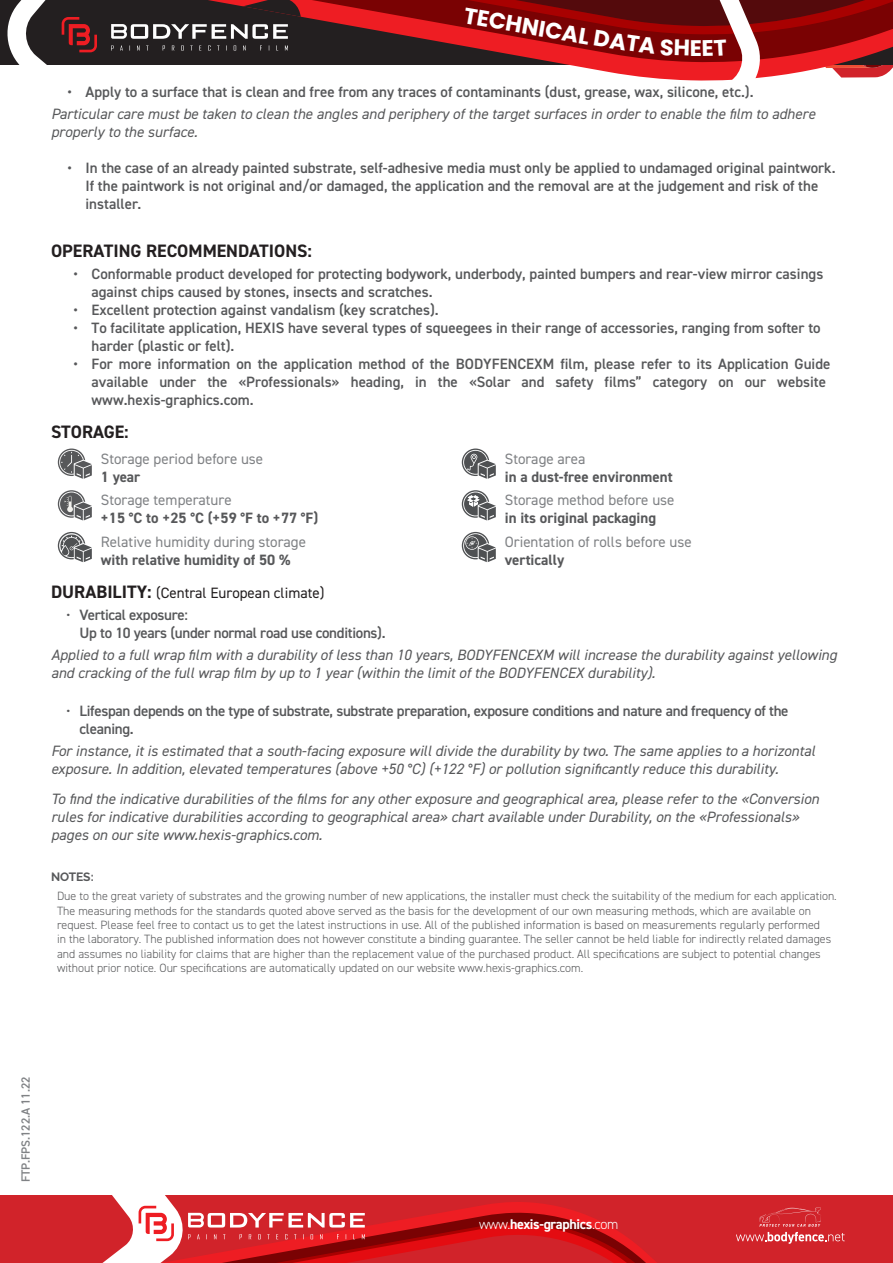
<style>
.page{position:relative;width:893px;height:1263px;background:#fff}
.page>*{position:absolute;margin:0;border:0;box-sizing:border-box;transform-origin:0 0}
.t1{font:700 22.5px "Poppins";color:#fff}
.t2{font:700 18px "DIN2014";color:#231f20}
.t3{font:600 15px/18px "DIN2014";color:#57585a}
.t4{font:italic 15px/18px "DIN2014";color:#57585a}
.t5{font:600 15px/18px "DIN2014";letter-spacing:-.02em;color:#57585a}
.t6{font:15px "DIN2014";color:#808285}
.t7{font:700 15px "DIN2014";color:#57585a}
.t8{font:15px "DIN2014";color:#231f20}
.t9{font:700 14.1px "DIN2014";letter-spacing:-.025em;color:#fff}
.t10{font:300 12px/14.4px "DIN2014";color:#57585a}
.t11{font:600 12px "DIN2014";color:#808285}
.t12{font:700 12px "Raleway";letter-spacing:-.01em;color:#57585a}
.s1{font-weight:700;font-size:18px}
.s2{font-weight:400}
.s3{font-weight:300}
</style>
<div class="page">
<div style="left:0;top:1195px;width:893px;height:68px;background:#d1232a"></div>
<svg style="left:102px;top:1195px;width:743px;height:68px"></svg>
<svg style="left:58px;top:448px;width:34px;height:31px"></svg>
<svg style="left:58px;top:490px;width:34px;height:30px"></svg>
<svg style="left:58px;top:532px;width:34px;height:30px"></svg>
<svg style="left:462px;top:448px;width:34px;height:31px"></svg>
<svg style="left:462px;top:490px;width:34px;height:30px"></svg>
<svg style="left:462px;top:532px;width:34px;height:30px"></svg>
<svg style="left:0;top:0;width:893px;height:81px"></svg>
<h1 class="t1" style="left:466px;top:2px;width:118px;rotate:10deg">TECHNICA</h1>
<h1 class="t1" style="left:690px;top:35px;width:14px">E</h1>
<p class="t3" style="left:68px;top:82px;width:687px">• Apply to a surface that is clean and free from any traces of contaminants (dust, grease, wax, silicone, etc.).</p>
<p class="t4" style="left:51px;top:105px;width:766px">Particular care must be taken to clean the angles and periphery of the target surfaces in order to enable the film to adhere properly to the surface.</p>
<p class="t3" style="left:86px;top:158px;width:751px;text-indent:-18px">• In the case of an already painted substrate, self-adhesive media must only be applied to undamaged original paintwork.<br>If the paintwork is not original and/or damaged, the application and the removal are at the judgement and risk of the installer.</p>
<p class="t2" style="left:51px;top:239px;width:262px">OPERATING RECOMMENDATIONS:</p>
<p class="t3" style="left:92px;top:265px;width:733px;text-indent:-18px">• Conformable product developed for protecting bodywork, underbody, painted bumpers and rear-view mirror casings against chips caused by stones, insects and scratches.</p>
<p class="t3" style="left:74px;top:301px;width:367px">• Excellent protection against vandalism (key scratches).</p>
<p class="t3" style="left:92px;top:319px;width:731px;text-indent:-18px">• To facilitate application, HEXIS have several types of squeegees in their range of accessories, ranging from softer to harder (plastic or felt).</p>
<p class="t3" style="left:92px;top:355px;width:740px;text-indent:-18px">• For more information on the application method of the BODYFENCEXM film, please refer to its Application Guide available under the «Professionals» heading, in the «Solar and safety films” category on our website www.hexis-graphics.com.</p>
<p class="t2" style="left:51px;top:420px;width:79px">STORAGE:</p>
<p class="t6" style="left:101px;top:449px;width:164px">Storage period before use</p>
<p class="t7" style="left:101px;top:466px;width:41px">1 year</p>
<p class="t6" style="left:101px;top:491px;width:132px">Storage temperature</p>
<p class="t7" style="left:101px;top:508px;width:219px">+15 °C to +25 °C (+59 °F to +77 °F)</p>
<p class="t6" style="left:101px;top:532px;width:207px">Relative humidity during storage</p>
<p class="t7" style="left:101px;top:550px;width:191px">with relative humidity of 50 %</p>
<p class="t6" style="left:505px;top:449px;width:82px">Storage area</p>
<p class="t7" style="left:505px;top:466px;width:169px">in a dust-free environment</p>
<p class="t6" style="left:505px;top:491px;width:171px">Storage method before use</p>
<p class="t7" style="left:505px;top:508px;width:153px">in its original packaging</p>
<p class="t6" style="left:505px;top:532px;width:189px">Orientation of rolls before use</p>
<p class="t7" style="left:505px;top:550px;width:61px">vertically</p>
<p class="t8" style="left:51px;top:583px;width:275px"><span class="s1">DURABILITY:</span> (Central European climate)</p>
<p class="t5" style="left:80px;top:605px;width:308px;text-indent:-14px"><span class="s2">•</span> Vertical exposure:<br>Up to 10 years (under normal road use conditions).</p>
<p class="t4" style="left:51px;top:645px;width:787px">Applied to a full wrap film with a durability of less than 10 years, BODYFENCEXM will increase the durability against yellowing and cracking of the full wrap film by up to 1 year (within the limit of the BODYFENCEX durability).</p>
<p class="t5" style="left:80px;top:701px;width:711px;text-indent:-14px"><span class="s2">•</span> Lifespan depends on the type of substrate, substrate preparation, exposure conditions and nature and frequency of the cleaning.</p>
<p class="t4" style="left:51px;top:741px;width:766px">For instance, it is estimated that a south-facing exposure will divide the durability by two. The same applies to a horizontal exposure. In addition, elevated temperatures (above +50 °C) (+122 °F) or pollution significantly reduce this durability.</p>
<p class="t4" style="left:51px;top:790px;width:770px">To find the indicative durabilities of the films for any other exposure and geographical area, please refer to the «Conversion rules for indicative durabilities according to geographical area» chart available under Durability, on the «Professionals» pages on our site www.hexis-graphics.com.</p>
<p class="t12" style="left:51px;top:869px;width:44px">NOTES:</p>
<p class="t10" style="left:57px;top:889px;width:781px">Due to the great variety of substrates and the growing number of new applications, the installer must check the suitability of the medium for each application.<br>The measuring methods for the standards quoted above served as the basis for the development of our own measuring methods, which are available on request. Please feel free to contact us to get the latest instructions in use. All of the published information is based on measurements regularly performed<br>in the laboratory. The published information does not however constitute a binding guarantee. The seller cannot be held liable for indirectly related damages and assumes no liability for claims that are higher than the replacement value of the purchased product. All specifications are subject to potential changes without prior notice. Our specifications are automatically updated on our website www.hexis-graphics.com.</p>
<p class="t11" style="left:18px;top:1182px;width:107px;rotate:-90deg">FTP.FPS.122.A 11.22</p>
<p class="t9" style="left:479px;top:1215px;width:141px"><span class="s3">www.</span>hexis-graphics<span class="s3">.com</span></p>
</div>
